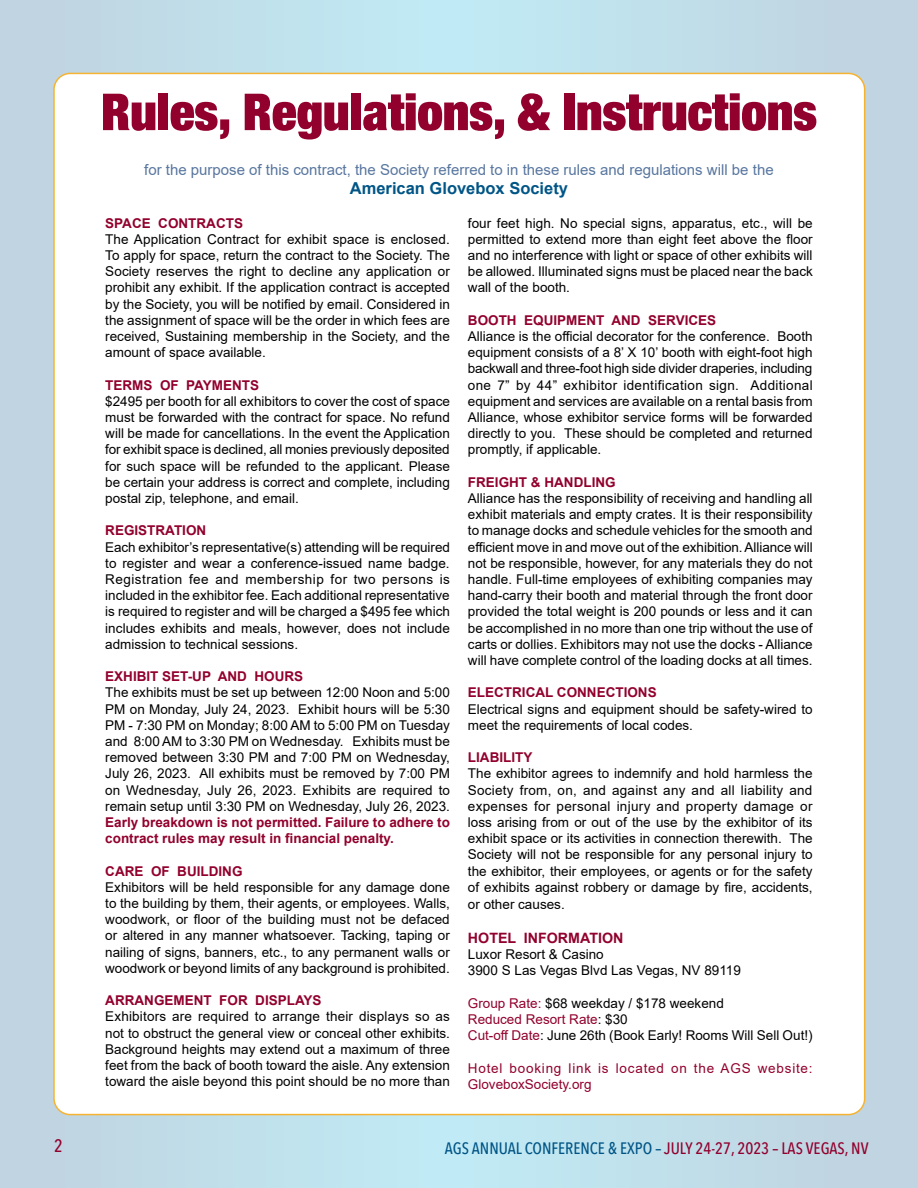
<style>
.page{position:relative;width:918px;height:1188px;background:#fff}
.page>*{position:absolute;margin:0;border:0;box-sizing:border-box;transform-origin:0 0}
.t1{font:900 condensed 51px "Helvetica Neue LT Pro";color:#92002d}
.t2{font:500 18px "Avenir Next Condensed";color:#92002d}
.t3{font:500 16.5px "Avenir Next Condensed";color:#92002d}
.t4{font:700 16.5px "Arial";color:#005586}
.t5{font:15px "Arial";color:#58769f}
.t6{font:700 14.25px "Arial";color:#92002d}
.t7{font:13.5px/16.2px "Arial";color:#000;text-align:justify}
.t8{font:700 13.5px/16.2px "Arial";color:#92002d}
.t9{font:13.5px/16.2px "Arial";letter-spacing:.055em;color:#92002d}
.s1{color:#92002d}
.s2{color:#005586}
</style>
<div class="page">
<div style="left:0;top:0;width:918px;height:1188px;background:linear-gradient(to right,#c0dfea,#c0dee9)"></div>
<div style="left:54px;top:73px;width:811px;height:1042px;background:#fff;border-radius:16px"></div>
<h1 class="t1" style="left:101px;top:79px;width:717px">Rules, Regulations, &amp; Instructions</h1>
<p class="t5" style="left:144px;top:159px;width:631px">for the purpose of this contract, the Society referred to in these rules and regulations will be the</p>
<p class="t4" style="left:350px;top:177px;width:220px">American Glovebox Society</p>
<p class="t8" style="left:105px;top:215px;width:139px">SPACE CONTRACTS</p>
<p class="t7" style="left:105px;top:231px;width:346px">The Application Contract for exhibit space is enclosed.<br>To apply for space, return the contract to the Society. The Society reserves the right to decline any application or prohibit any exhibit. If the application contract is accepted by the Society, you will be notified by email. Considered in the assignment of space will be the order in which fees are received, Sustaining membership in the Society, and the amount of space available.</p>
<p class="t8" style="left:105px;top:377px;width:155px">TERMS OF PAYMENTS</p>
<p class="t7" style="left:105px;top:393px;width:346px">$2495 per booth for all exhibitors to cover the cost of space must be forwarded with the contract for space. No refund will be made for cancellations. In the event the Application for exhibit space is declined, all monies previously deposited for such space will be refunded to the applicant. Please be certain your address is correct and complete, including postal zip, telephone, and email.</p>
<p class="t8" style="left:105px;top:523px;width:103px">REGISTRATION</p>
<p class="t7" style="left:105px;top:539px;width:346px">Each exhibitor’s representative(s) attending will be required to register and wear a conference-issued name badge.<br>Registration fee and membership for two persons is included in the exhibitor fee. Each additional representative is required to register and will be charged a $495 fee which includes exhibits and meals, however, does not include admission to technical sessions.</p>
<p class="t8" style="left:105px;top:668px;width:200px">EXHIBIT SET-UP AND HOURS</p>
<p class="t7" style="left:105px;top:684px;width:346px">The exhibits must be set up between 12:00 Noon and 5:00<br>PM on Monday, July 24, 2023. Exhibit hours will be 5:30<br>PM - 7:30 PM on Monday; 8:00 AM to 5:00 PM on Tuesday and 8:00 AM to 3:30 PM on Wednesday. Exhibits must be removed between 3:30 PM and 7:00 PM on Wednesday, July 26, 2023. All exhibits must be removed by 7:00 PM on Wednesday, July 26, 2023. Exhibits are required to remain setup until 3:30 PM on Wednesday, July 26, 2023.</p>
<p class="t8" style="left:105px;top:814px;width:346px">Early breakdown is not permitted. Failure to adhere to contract rules may result in financial penalty.</p>
<p class="t8" style="left:105px;top:863px;width:139px">CARE OF BUILDING</p>
<p class="t7" style="left:105px;top:879px;width:346px">Exhibitors will be held responsible for any damage done to the building by them, their agents, or employees. Walls, woodwork, or floor of the building must not be defaced or altered in any manner whatsoever. Tacking, taping or nailing of signs, banners, etc., to any permanent walls or woodwork or beyond limits of any background is prohibited.</p>
<p class="t8" style="left:105px;top:992px;width:218px">ARRANGEMENT FOR DISPLAYS</p>
<p class="t7" style="left:105px;top:1008px;width:346px">Exhibitors are required to arrange their displays so as not to obstruct the general view or conceal other exhibits.<br>Background heights may extend out a maximum of three feet from the back of booth toward the aisle. Any extension toward the aisle beyond this point should be no more than</p>
<p class="t7" style="left:468px;top:215px;width:346px">four feet high. No special signs, apparatus, etc., will be permitted to extend more than eight feet above the floor and no interference with light or space of other exhibits will be allowed. Illuminated signs must be placed near the back wall of the booth.</p>
<p class="t8" style="left:468px;top:312px;width:250px">BOOTH EQUIPMENT AND SERVICES</p>
<p class="t7" style="left:468px;top:328px;width:346px">Alliance is the official decorator for the conference. Booth equipment consists of a 8’ X 10’ booth with eight-foot high backwall and three-foot high side divider draperies, including one 7” by 44” exhibitor identification sign. Additional equipment and services are available on a rental basis from Alliance, whose exhibitor service forms will be forwarded directly to you. These should be completed and returned promptly, if applicable.</p>
<p class="t8" style="left:468px;top:474px;width:149px">FREIGHT &amp; HANDLING</p>
<p class="t7" style="left:468px;top:490px;width:346px">Alliance has the responsibility of receiving and handling all exhibit materials and empty crates. It is their responsibility to manage docks and schedule vehicles for the smooth and efficient move in and move out of the exhibition. Alliance will not be responsible, however, for any materials they do not handle. Full-time employees of exhibiting companies may hand-carry their booth and material through the front door provided the total weight is 200 pounds or less and it can be accomplished in no more than one trip without the use of carts or dollies. Exhibitors may not use the docks - Alliance will have complete control of the loading docks at all times.</p>
<p class="t8" style="left:468px;top:685px;width:190px">ELECTRICAL CONNECTIONS</p>
<p class="t7" style="left:468px;top:701px;width:346px">Electrical signs and equipment should be safety-wired to meet the requirements of local codes.</p>
<p class="t8" style="left:468px;top:749px;width:66px">LIABILITY</p>
<p class="t7" style="left:468px;top:765px;width:346px">The exhibitor agrees to indemnify and hold harmless the Society from, on, and against any and all liability and expenses for personal injury and property damage or loss arising from or out of the use by the exhibitor of its exhibit space or its activities in connection therewith. The Society will not be responsible for any personal injury to the exhibitor, their employees, or agents or for the safety of exhibits against robbery or damage by fire, accidents, or other causes.</p>
<p class="t6" style="left:468px;top:928px;width:157px">HOTEL INFORMATION</p>
<p class="t7" style="left:468px;top:946px;width:274px">Luxor Resort &amp; Casino<br>3900 S Las Vegas Blvd Las Vegas, NV 89119</p>
<p class="t7" style="left:468px;top:995px;width:346px;text-align:left"><span class="s1">Group Rate:</span> $68 weekday / $178 weekend<br><span class="s1">Reduced Resort Rate</span>: $30<br><span class="s1">Cut-off Date</span>: June 26th (Book Early! Rooms Will Sell Out!)</p>
<p class="t9" style="left:468px;top:1060px;width:346px">Hotel booking link is located on the AGS website:<br>GloveboxSociety.org</p>
<h2 class="t2" style="left:54px;top:1135px;width:10px">2</h2>
<p class="t3" style="left:445px;top:1139px;width:425px"><span class="s2">AGS ANNUAL CONFERENCE &amp; EXPO –</span> JULY 24-27, 2023 – LAS VEGAS, NV</p>
</div>
